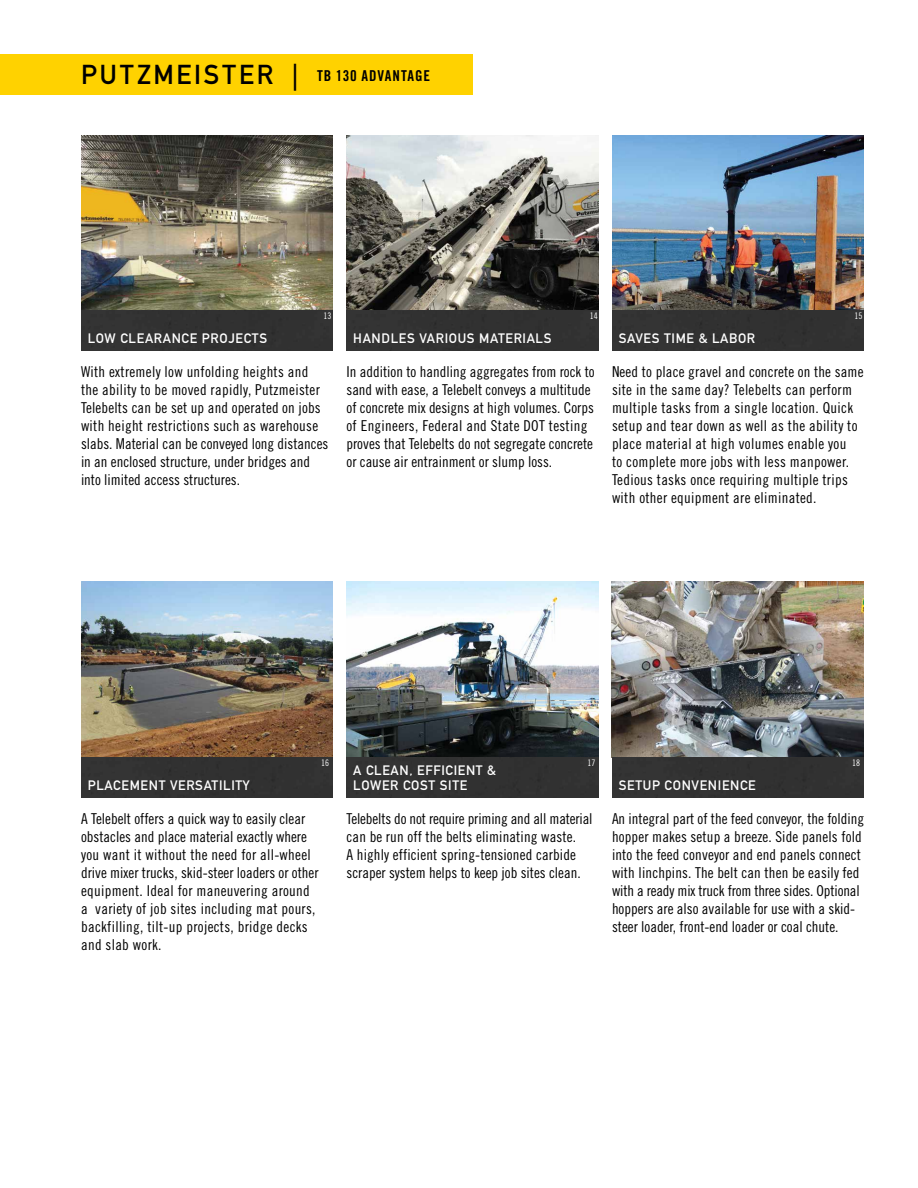
<style>
.page{position:relative;width:918px;height:1188px;background:#fff}
.page>*{position:absolute;margin:0;border:0;box-sizing:border-box;transform-origin:0 0}
.t1{font:15px/18px "Trade Gothic LT Std Cn 18";letter-spacing:.01em;color:#000}
.t2{font:15px "Trade Gothic LT Pro Bd Cn 20";letter-spacing:.06em;color:#000}
.t3{font:13.5px/15px "DIN Mittelschrift Std";letter-spacing:.05em;color:#fff}
.t4{font:9px "Trade Gothic LT Std Cn 18";color:#fff}
.s1{font-family:"DIN Mittelschrift Std";font-size:27px}
</style>
<div class="page">
<img style="left:346px;top:582px;width:252px;height:216px">
<img style="left:612px;top:135px;width:252px;height:216px">
<img style="left:81px;top:135px;width:252px;height:216px">
<img style="left:346px;top:135px;width:252px;height:216px">
<div style="left:0;top:54px;width:472px;height:40px;background:#ffd200"></div>
<img style="left:612px;top:582px;width:252px;height:216px">
<img style="left:81px;top:582px;width:252px;height:175px">
<div style="left:81px;top:757px;width:252px;height:41px;background:#313131"></div>
<p class="t2" style="left:81px;top:66px;width:351px"><span class="s1">PUTZMEISTER |</span> TB 130 ADVANTAGE</p>
<p class="t4" style="left:324px;top:311px;width:9px">13</p>
<p class="t4" style="left:590px;top:311px;width:9px">14</p>
<p class="t4" style="left:854px;top:311px;width:9px">15</p>
<p class="t3" style="left:88px;top:331px;width:181px">LOW CLEARANCE PROJECTS</p>
<p class="t3" style="left:353px;top:331px;width:200px">HANDLES VARIOUS MATERIALS</p>
<p class="t1" style="left:81px;top:362px;width:249px">With extremely low unfolding heights and the ability to be moved rapidly, Putzmeister Telebelts can be set up and operated on jobs with height restrictions such as warehouse slabs. Material can be conveyed long distances in an enclosed structure, under bridges and into limited access structures.</p>
<p class="t1" style="left:346px;top:362px;width:250px">In addition to handling aggregates from rock to sand with ease, a Telebelt conveys a multitude of concrete mix designs at high volumes. Corps of Engineers, Federal and State DOT testing proves that Telebelts do not segregate concrete or cause air entrainment or slump loss.</p>
<p class="t3" style="left:619px;top:331px;width:138px">SAVES TIME &amp; LABOR</p>
<p class="t1" style="left:612px;top:362px;width:253px">Need to place gravel and concrete on the same site in the same day? Telebelts can perform multiple tasks from a single location. Quick setup and tear down as well as the ability to place material at high volumes enable you<br>to complete more jobs with less manpower.<br>Tedious tasks once requiring multiple trips with other equipment are eliminated.</p>
<p class="t3" style="left:88px;top:778px;width:163px">PLACEMENT VERSATILITY</p>
<p class="t4" style="left:321px;top:758px;width:9px">16</p>
<p class="t4" style="left:587px;top:758px;width:9px">17</p>
<p class="t4" style="left:852px;top:758px;width:9px">18</p>
<p class="t3" style="left:353px;top:763px;width:144px">A CLEAN, EFFICIENT &amp;<br>LOWER COST SITE</p>
<p class="t3" style="left:619px;top:778px;width:139px">SETUP CONVENIENCE</p>
<p class="t1" style="left:81px;top:809px;width:239px">A Telebelt offers a quick way to easily clear obstacles and place material exactly where you want it without the need for all-wheel drive mixer trucks, skid-steer loaders or other equipment. Ideal for maneuvering around a variety of job sites including mat pours, backfilling, tilt-up projects, bridge decks and slab work.</p>
<p class="t1" style="left:347px;top:809px;width:248px">Telebelts do not require priming and all material can be run off the belts eliminating waste.<br>A highly efficient spring-tensioned carbide scraper system helps to keep job sites clean.</p>
<p class="t1" style="left:612px;top:809px;width:254px">An integral part of the feed conveyor, the folding hopper makes setup a breeze. Side panels fold into the feed conveyor and end panels connect with linchpins. The belt can then be easily fed with a ready mix truck from three sides. Optional hoppers are also available for use with a skid&shy;steer loader, front-end loader or coal chute.</p>
</div>
